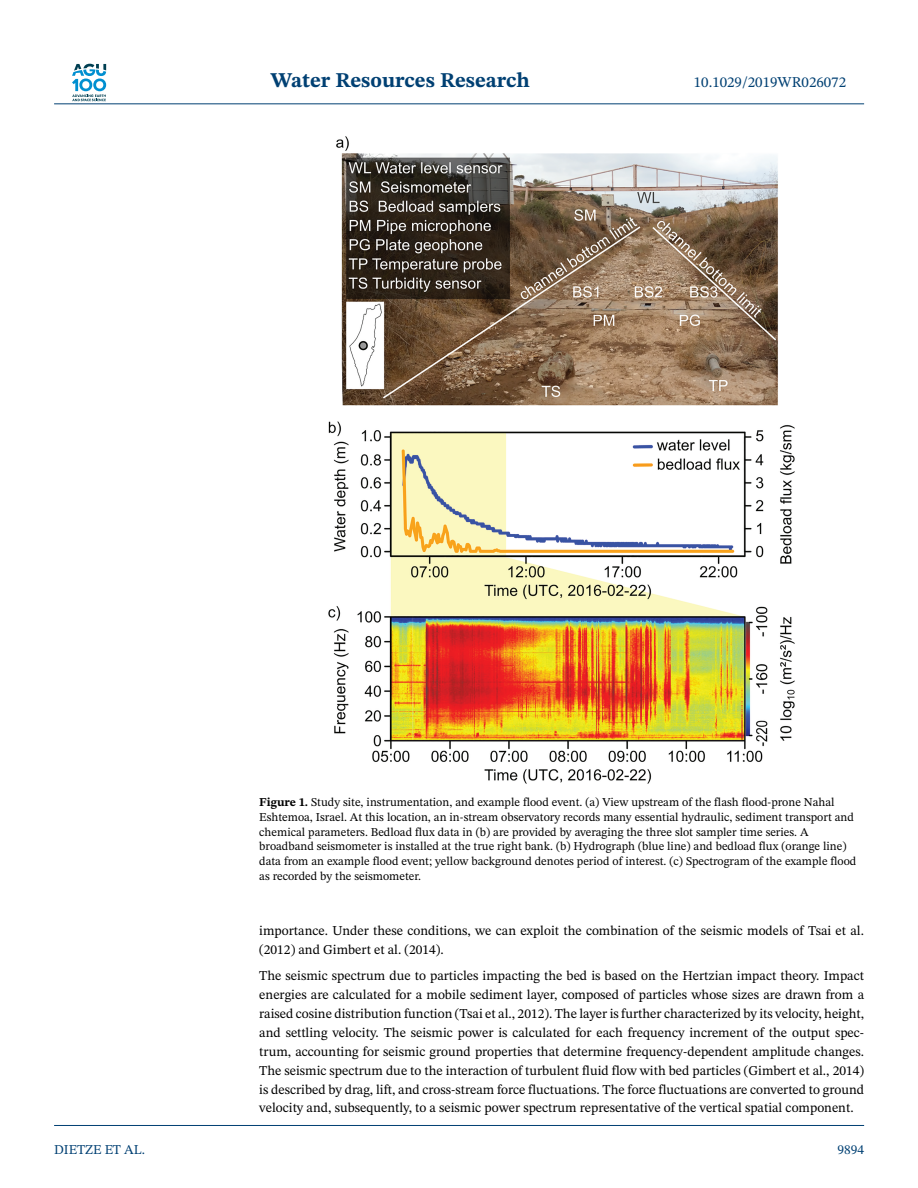
<style>
.page{position:relative;width:918px;height:1188px;background:#fff}
.page>*{position:absolute;margin:0;border:0;box-sizing:border-box;transform-origin:0 0}
.t1{font:700 21px "STIX Two Text";color:#004073}
.t2{font:15px "STIX Two Text";color:#004073}
.t3{font:13.5px/18.9px "STIX Two Text";color:#000}
.t4{font:13.5px "STIX Two Text";color:#004073}
.t5{font:12px/15px "STIX Two Text";color:#000}
.s1{font-weight:700}
</style>
<div class="page">
<svg style="left:72px;top:64px;width:34px;height:37px"></svg>
<hr style="left:54px;top:103px;width:810px;height:1px;background:#004073">
<img style="left:328px;top:136px;width:467px;height:648px">
<hr style="left:54px;top:1125px;width:810px;height:1px;background:#004073">
<h1 class="t1" style="left:270px;top:72px;width:261px">Water Resources Research</h1>
<p class="t2" style="left:694px;top:77px;width:154px">10.1029/2019WR026072</p>
<p class="t5" style="left:259px;top:795px;width:599px"><span class="s1">Figure 1.</span> Study site, instrumentation, and example flood event. (a) View upstream of the flash flood-prone Nahal Eshtemoa, Israel. At this location, an in-stream observatory records many essential hydraulic, sediment transport and chemical parameters. Bedload flux data in (b) are provided by averaging the three slot sampler time series. A broadband seismometer is installed at the true right bank. (b) Hydrograph (blue line) and bedload flux (orange line) data from an example flood event; yellow background denotes period of interest. (c) Spectrogram of the example flood as recorded by the seismometer.</p>
<p class="t3" style="left:259px;top:922px;width:606px">importance. Under these conditions, we can exploit the combination of the seismic models of Tsai et al. (2012) and Gimbert et al. (2014).</p>
<p class="t3" style="left:259px;top:968px;width:606px;text-align:justify">The seismic spectrum due to particles impacting the bed is based on the Hertzian impact theory. Impact energies are calculated for a mobile sediment layer, composed of particles whose sizes are drawn from a raised cosine distribution function (Tsai et al., 2012). The layer is further characterized by its velocity, height, and settling velocity. The seismic power is calculated for each frequency increment of the output spec&shy;trum, accounting for seismic ground properties that determine frequency-dependent amplitude changes.<br>The seismic spectrum due to the interaction of turbulent fluid flow with bed particles (Gimbert et al., 2014) is described by drag, lift, and cross-stream force fluctuations. The force fluctuations are converted to ground velocity and, subsequently, to a seismic power spectrum representative of the vertical spatial component.</p>
<p class="t4" style="left:54px;top:1144px;width:93px">DIETZE ET AL.</p>
<p class="t4" style="left:837px;top:1144px;width:28px">9894</p>
</div>
